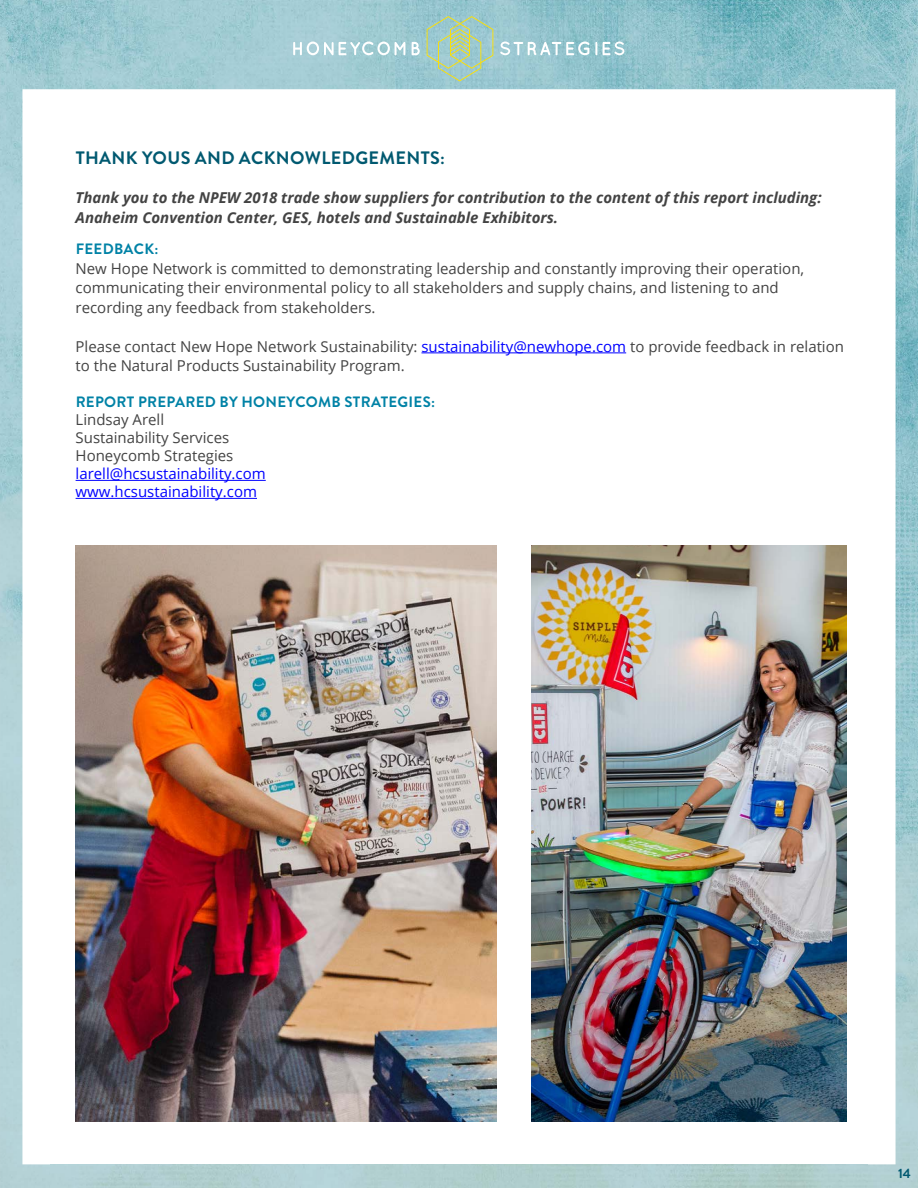
<style>
.page{position:relative;width:918px;height:1188px;background:#fff}
.page>*{position:absolute;margin:0;border:0;box-sizing:border-box;transform-origin:0 0}
.t1{font:700 18px "Brandon Grotesque";letter-spacing:.02em;color:#005970}
.t2{font:15px/19.5px "Open Sans";color:#434343}
.t3{font:italic 700 15px/19.5px "Open Sans";color:#434343}
.t4{font:15px/18px "Open Sans";color:#00f}
.t5{font:700 15px "Brandon Grotesque";letter-spacing:.02em;color:#0082a6}
.t6{font:700 13.5px "Brandon Grotesque";color:#005970}
.s1{color:#00f}
</style>
<div class="page">
<img style="left:0;top:0;width:918px;height:102px">
<img style="left:0;top:102px;width:50px;height:1086px">
<img style="left:868px;top:102px;width:50px;height:1086px">
<svg style="left:427px;top:16px;width:66px;height:65px;background:#a6cab8"></svg>
<svg style="left:293px;top:42px;width:112px;height:13px"></svg>
<svg style="left:412px;top:42px;width:8px;height:13px"></svg>
<svg style="left:500px;top:42px;width:97px;height:13px"></svg>
<svg style="left:603px;top:42px;width:21px;height:13px"></svg>
<hr style="left:421px;top:353px;width:205px;height:1px;background:#00f">
<hr style="left:76px;top:480px;width:190px;height:1px;background:#00f">
<hr style="left:76px;top:498px;width:181px;height:1px;background:#00f">
<img style="left:76px;top:545px;width:421px;height:576px">
<img style="left:531px;top:545px;width:315px;height:576px">
<p class="t1" style="left:76px;top:145px;width:371px">THANK YOUS AND ACKNOWLEDGEMENTS:</p>
<p class="t3" style="left:76px;top:188px;width:748px">Thank you to the NPEW 2018 trade show suppliers for contribution to the content of this report including:<br>Anaheim Convention Center, GES, hotels and Sustainable Exhibitors.</p>
<p class="t5" style="left:76px;top:239px;width:84px">FEEDBACK:</p>
<p class="t2" style="left:76px;top:258px;width:730px">New Hope Network is committed to demonstrating leadership and constantly improving their operation, communicating their environmental policy to all stakeholders and supply chains, and listening to and recording any feedback from stakeholders.</p>
<p class="t2" style="left:76px;top:336px;width:770px">Please contact New Hope Network Sustainability: <span class="s1">sustainability@newhope.com</span> to provide feedback in relation to the Natural Products Sustainability Program.</p>
<p class="t5" style="left:76px;top:392px;width:361px">REPORT PREPARED BY HONEYCOMB STRATEGIES:</p>
<p class="t2" style="left:76px;top:410px;width:159px;line-height:18px">Lindsay Arell<br>Sustainability Services<br>Honeycomb Strategies</p>
<p class="t4" style="left:76px;top:464px;width:192px">larell@hcsustainability.com www.hcsustainability.com</p>
<p class="t6" style="left:898px;top:1164px;width:14px">14</p>
</div>
